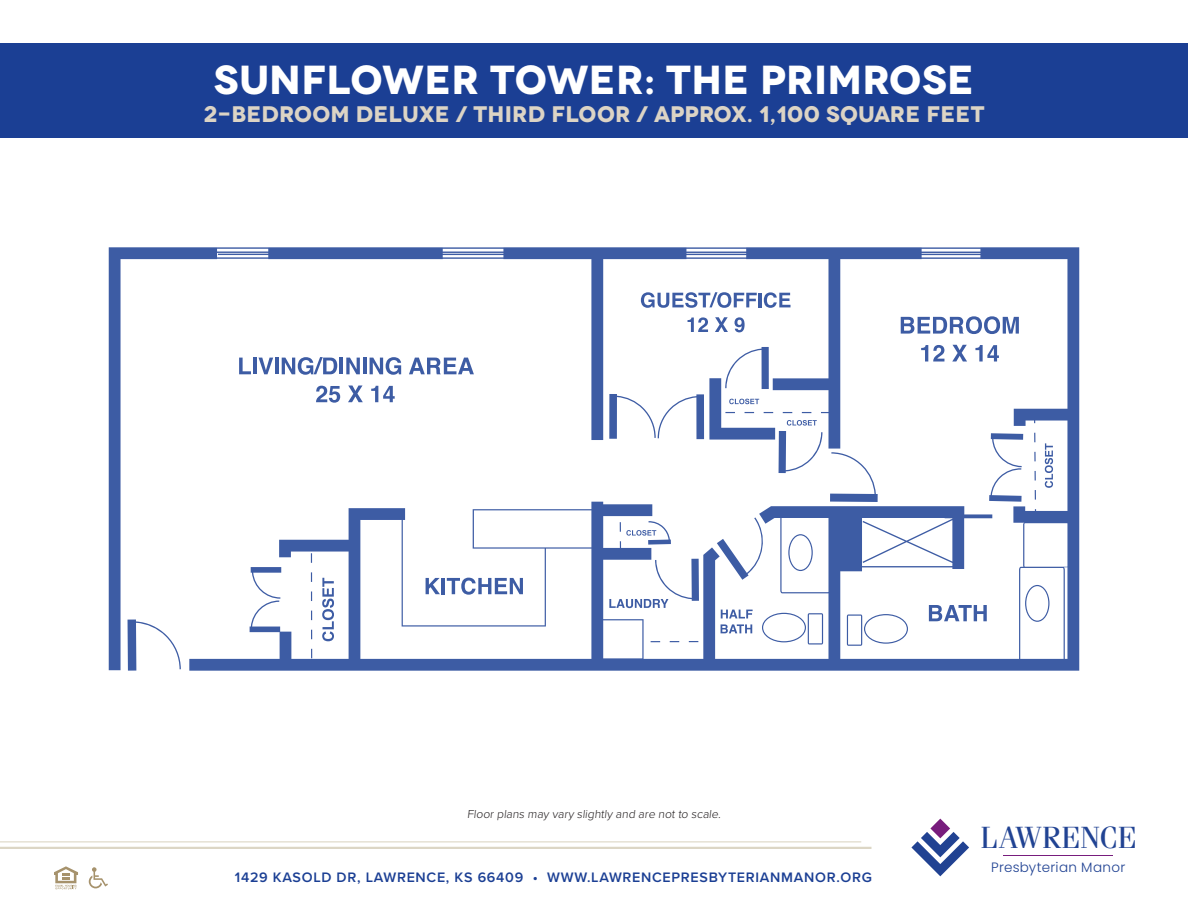
<style>
.page{position:relative;width:1188px;height:918px;background:#fff}
.page>*{position:absolute;margin:0;border:0;box-sizing:border-box;transform-origin:0 0}
.Paragraph_Style_2{font:700 40.5px "Novecentowide";letter-spacing:.01em;color:#fff}
.t1{font:30.6px "Fenice";letter-spacing:-.005em;color:#214393}
.Paragraph_Style_2-2{font:700 22.5px "Novecentowide";letter-spacing:.01em;color:#dcd4c5}
.t2{font:600 14.25px "Proxima Nova";letter-spacing:.05em;color:#1b3f94}
.t3{font:300 13.5px "Poppins";letter-spacing:.02em;color:#214393}
.t4{font:300 12px "Proxima Nova";color:#231f20}
</style>
<div class="page">
<div style="left:0;top:43px;width:1188px;height:95px;background:#1b3f94"></div>
<svg style="left:54px;top:866px;width:24px;height:23px"></svg>
<svg style="left:89px;top:867px;width:19px;height:21px"></svg>
<hr style="left:0;top:841px;width:861px;height:1px;background:#a7996e">
<hr style="left:0;top:847px;width:871px;height:2px;background:#a7996e">
<svg style="left:911px;top:819px;width:58px;height:57px"></svg>
<hr style="left:1004px;top:855px;width:109px;height:1px;background:#781d7d">
<svg style="left:109px;top:247px;width:970px;height:424px"></svg>
<svg style="left:609px;top:347px;width:213px;height:126px"></svg>
<svg style="left:620px;top:521px;width:51px;height:24px"></svg>
<p class="Paragraph_Style_2" style="left:214px;top:54px;width:762px">SUNFLOWER TOWER: THE PRIMROSE</p>
<p class="Paragraph_Style_2-2" style="left:203px;top:100px;width:783px">2-BEDROOM DELUXE / THIRD FLOOR / APPROX. 1,100 SQUARE FEET</p>
<p class="t4" style="left:467px;top:805px;width:257px">Floor plans may vary slightly and are not to scale.</p>
<p class="t2" style="left:235px;top:866px;width:639px">1429 KASOLD DR, LAWRENCE, KS 66409 • WWW.LAWRENCEPRESBYTERIANMANOR.ORG</p>
<h2 class="t1" style="left:981px;top:819px;width:157px">LAWRENCE</h2>
<p class="t3" style="left:991px;top:858px;width:136px">Presbyterian Manor</p>
</div>
